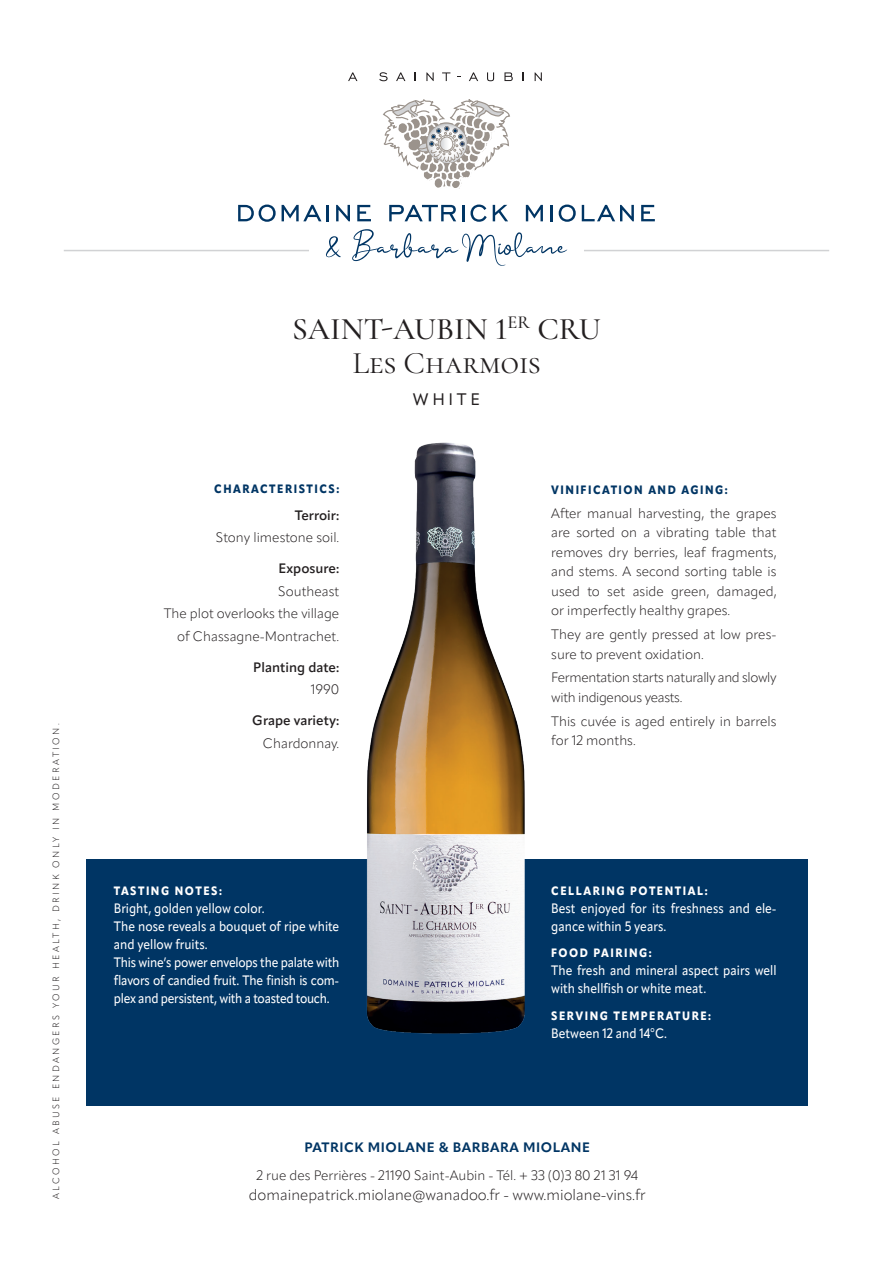
<style>
.page{position:relative;width:893px;height:1263px;background:#fff}
.page>*{position:absolute;margin:0;border:0;box-sizing:border-box;transform-origin:0 0}
.t1{font:500 31.5px "Cormorant Garamond";color:#231f20}
.t2{font:31.5px "Cormorant Garamond";color:#231f20}
.t3{font:16.5px "Apparat";letter-spacing:.22em;color:#231f20}
.t4{font:300 15px "Apparat";color:#231f20}
.t5{font:300 13.5px/19.5px "Apparat";color:#231f20}
.t6{font:500 13.5px/18px "Apparat";color:#fff;scale:.9 1}
.t7{font:300 13.5px/19.5px "Apparat";letter-spacing:-.025em;color:#231f20}
.t8{font:600 13.5px/22.5px "Apparat";color:#231f20;text-align:right}
.t9{font:700 13.5px "Apparat";letter-spacing:.04em;color:#003564}
.t10{font:800 12px "Apparat";letter-spacing:.14em;color:#fff;scale:.9 1}
.t11{font:800 12px "Apparat";letter-spacing:.14em;color:#003564;scale:.9 1}
.t12{font:300 9px "Apparat";letter-spacing:.27em;color:#231f20}
.s1{font-weight:600}
.s2{font-weight:300}
</style>
<div class="page">
<svg style="left:383px;top:99px;width:127px;height:90px"></svg>
<svg style="left:238px;top:205px;width:38px;height:17px"></svg>
<svg style="left:282px;top:205px;width:39px;height:16px"></svg>
<hr style="left:326px;top:205px;width:3px;height:16px;background:#003564">
<svg style="left:336px;top:205px;width:14px;height:16px"></svg>
<svg style="left:357px;top:205px;width:14px;height:16px"></svg>
<svg style="left:389px;top:205px;width:67px;height:16px"></svg>
<svg style="left:462px;top:205px;width:2px;height:16px"></svg>
<svg style="left:470px;top:205px;width:17px;height:17px"></svg>
<svg style="left:493px;top:205px;width:15px;height:16px"></svg>
<svg style="left:526px;top:205px;width:17px;height:16px"></svg>
<hr style="left:550px;top:205px;width:3px;height:16px;background:#003564">
<svg style="left:559px;top:205px;width:17px;height:17px"></svg>
<svg style="left:582px;top:205px;width:52px;height:16px"></svg>
<svg style="left:641px;top:205px;width:14px;height:16px"></svg>
<svg style="left:348px;top:72px;width:9px;height:9px"></svg>
<svg style="left:379px;top:72px;width:9px;height:9px"></svg>
<svg style="left:396px;top:72px;width:9px;height:9px"></svg>
<svg style="left:426px;top:72px;width:8px;height:9px"></svg>
<svg style="left:442px;top:72px;width:8px;height:9px"></svg>
<svg style="left:469px;top:72px;width:9px;height:9px"></svg>
<svg style="left:487px;top:72px;width:7px;height:9px"></svg>
<svg style="left:504px;top:72px;width:9px;height:9px"></svg>
<svg style="left:535px;top:72px;width:7px;height:9px"></svg>
<svg style="left:326px;top:236px;width:15px;height:21px"></svg>
<svg style="left:352px;top:229px;width:215px;height:37px"></svg>
<hr style="left:64px;top:250px;width:245px;height:1px;background:#d1d2d4">
<hr style="left:584px;top:250px;width:245px;height:1px;background:#d1d2d4">
<div style="left:86px;top:859px;width:722px;height:246px;background:#003564"></div>
<img style="left:366px;top:442px;width:159px;height:592px">
<p class="t12" style="left:51px;top:1199px;width:477px;rotate:-90deg">ALCOHOL ABUSE ENDANGERS YOUR HEALTH, DRINK ONLY IN MODERATION.</p>
<p class="t1" style="left:292px;top:309px;width:310px">SAINT-AUBIN 1<sup>ER</sup> CRU</p>
<p class="t2" style="left:352px;top:344px;width:190px">Les Charmois</p>
<p class="t3" style="left:413px;top:389px;width:69px">WHITE</p>
<p class="t11" style="left:214px;top:481px;width:140px">CHARACTERISTICS:</p>
<p class="t5" style="left:216px;top:504px;width:125px;line-height:22.5px;text-align:right"><span class="s1">Terroir:<br></span>Stony limestone soil.</p>
<p class="t5" style="left:164px;top:557px;width:177px;line-height:22.5px;text-align:right"><span class="s1">Exposure:<br></span>Southeast<br>The plot overlooks the village of Chassagne-Montrachet.</p>
<p class="t8" style="left:253px;top:656px;width:87px">Planting date:<br><span class="s2">1990</span></p>
<p class="t8" style="left:252px;top:709px;width:88px">Grape variety:<br><span class="s2">Chardonnay.</span></p>
<p class="t10" style="left:114px;top:883px;width:121px">TASTING NOTES:</p>
<p class="t6" style="left:114px;top:899px;width:169px">Bright, golden yellow color.</p>
<p class="t6" style="left:114px;top:917px;width:252px">The nose reveals a bouquet of ripe white and yellow fruits.</p>
<p class="t6" style="left:114px;top:953px;width:252px;text-align:justify">This wine’s power envelops the palate with flavors of candied fruit. The finish is com&shy;plex and persistent, with a toasted touch.</p>
<p class="t11" style="left:551px;top:482px;width:198px">VINIFICATION AND AGING:</p>
<p class="t5" style="left:551px;top:503px;width:227px;text-align:justify">After manual harvesting, the grapes are sorted on a vibrating table that removes dry berries, leaf fragments, and stems. A second sorting table is used to set aside green, damaged, or imperfectly healthy grapes.</p>
<p class="t5" style="left:551px;top:624px;width:227px">They are gently pressed at low pres&shy;sure to prevent oxidation.</p>
<p class="t7" style="left:551px;top:668px;width:227px">Fermentation starts naturally and slowly with indigenous yeasts.</p>
<p class="t5" style="left:551px;top:711px;width:227px">This cuvée is aged entirely in barrels for 12 months.</p>
<p class="t10" style="left:551px;top:883px;width:175px">CELLARING POTENTIAL:</p>
<p class="t6" style="left:551px;top:899px;width:252px">Best enjoyed for its freshness and ele&shy;gance within 5 years.</p>
<p class="t10" style="left:551px;top:945px;width:113px">FOOD PAIRING:</p>
<p class="t6" style="left:551px;top:961px;width:252px">The fresh and mineral aspect pairs well with shellfish or white meat.</p>
<p class="t10" style="left:551px;top:1008px;width:179px">SERVING TEMPERATURE:</p>
<p class="t6" style="left:551px;top:1024px;width:130px">Between 12 and 14°C.</p>
<p class="t9" style="left:304px;top:1139px;width:287px">PATRICK MIOLANE &amp; BARBARA MIOLANE</p>
<p class="t5" style="left:257px;top:1165px;width:383px">2 rue des Perrières - 21190 Saint-Aubin - Tél. + 33 (0)3 80 21 31 94</p>
<p class="t4" style="left:249px;top:1185px;width:398px">domainepatrick.miolane@wanadoo.fr - www.miolane-vins.fr</p>
</div>
